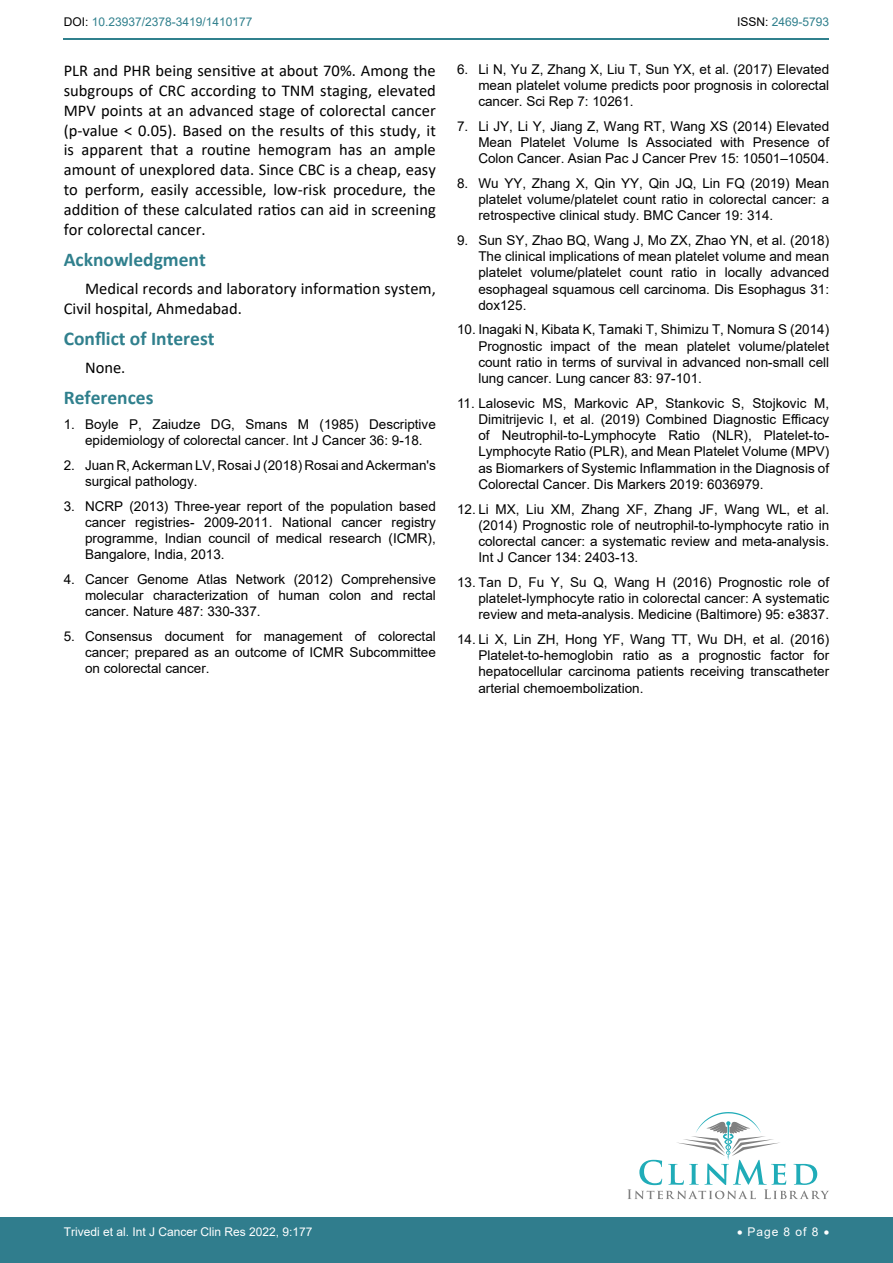
<style>
.page{position:relative;width:893px;height:1263px;background:#fff}
.page>*{position:absolute;margin:0;border:0;box-sizing:border-box;transform-origin:0 0}
.t1{font:700 19.5px "Calibri";color:#30808d}
.t2{font:16.5px/19.8px "Calibri";color:#000;text-align:justify}
.t3{font:13.5px/16.2px "Arial";color:#000;text-align:justify}
.t4{font:12px "Arial";color:#fff}
.t5{font:12px "Arial";color:#30808d}
.s1{color:#000}
</style>
<div class="page">
<div style="left:0;top:1217px;width:893px;height:46px;background:#307d8d"></div>
<hr style="left:64px;top:38px;width:765px;height:2px;background:#30808d">
<svg style="left:627px;top:1112px;width:202px;height:87px"></svg>
<p class="t5" style="left:64px;top:14px;width:190px"><span class="s1">DOI:</span> 10.23937/2378-3419/1410177</p>
<p class="t5" style="left:737px;top:14px;width:94px"><span class="s1">ISSN:</span> 2469-5793</p>
<p class="t2" style="left:64px;top:60px;width:374px">PLR and PHR being sensitive at about 70%. Among the subgroups of CRC according to TNM staging, elevated MPV points at an advanced stage of colorectal cancer (p-value &lt; 0.05). Based on the results of this study, it is apparent that a routine hemogram has an ample amount of unexplored data. Since CBC is a cheap, easy to perform, easily accessible, low-risk procedure, the addition of these calculated ratios can aid in screening for colorectal cancer.</p>
<h1 class="t1" style="left:64px;top:245px;width:144px">Acknowledgment</h1>
<p class="t2" style="left:64px;top:278px;width:374px;text-indent:21px">Medical records and laboratory information system,<br>Civil hospital, Ahmedabad.</p>
<h1 class="t1" style="left:64px;top:324px;width:152px">Conflict of Interest</h1>
<p class="t2" style="left:85px;top:357px;width:42px">None.</p>
<h1 class="t1" style="left:64px;top:384px;width:91px">References</h1>
<p class="t3" style="left:85px;top:416px;width:352px;text-indent:-21px">1. Boyle P, Zaiudze DG, Smans M (1985) Descriptive epidemiology of colorectal cancer. Int J Cancer 36: 9-18.</p>
<p class="t3" style="left:85px;top:457px;width:352px;text-indent:-21px">2. Juan R, Ackerman LV, Rosai J (2018) Rosai and Ackerman's surgical pathology.</p>
<p class="t3" style="left:85px;top:498px;width:352px;text-indent:-21px">3. NCRP (2013) Three-year report of the population based cancer registries- 2009-2011. National cancer registry programme, Indian council of medical research (ICMR), Bangalore, India, 2013.</p>
<p class="t3" style="left:85px;top:571px;width:352px;text-indent:-21px">4. Cancer Genome Atlas Network (2012) Comprehensive molecular characterization of human colon and rectal cancer. Nature 487: 330-337.</p>
<p class="t3" style="left:85px;top:628px;width:352px;text-indent:-21px">5. Consensus document for management of colorectal cancer; prepared as an outcome of ICMR Subcommittee on colorectal cancer.</p>
<p class="t3" style="left:478px;top:61px;width:352px;text-indent:-21px">6. Li N, Yu Z, Zhang X, Liu T, Sun YX, et al. (2017) Elevated mean platelet volume predicts poor prognosis in colorectal cancer. Sci Rep 7: 10261.</p>
<p class="t3" style="left:478px;top:118px;width:352px;text-indent:-21px">7. Li JY, Li Y, Jiang Z, Wang RT, Wang XS (2014) Elevated Mean Platelet Volume Is Associated with Presence of Colon Cancer. Asian Pac J Cancer Prev 15: 10501–10504.</p>
<p class="t3" style="left:478px;top:175px;width:352px;text-indent:-21px">8. Wu YY, Zhang X, Qin YY, Qin JQ, Lin FQ (2019) Mean platelet volume/platelet count ratio in colorectal cancer: a retrospective clinical study. BMC Cancer 19: 314.</p>
<p class="t3" style="left:478px;top:232px;width:352px;text-indent:-21px">9. Sun SY, Zhao BQ, Wang J, Mo ZX, Zhao YN, et al. (2018)<br>The clinical implications of mean platelet volume and mean platelet volume/platelet count ratio in locally advanced esophageal squamous cell carcinoma. Dis Esophagus 31: dox125.</p>
<p class="t3" style="left:478px;top:322px;width:352px;text-indent:-21px">10. Inagaki N, Kibata K, Tamaki T, Shimizu T, Nomura S (2014)<br>Prognostic impact of the mean platelet volume/platelet count ratio in terms of survival in advanced non-small cell lung cancer. Lung cancer 83: 97-101.</p>
<p class="t3" style="left:478px;top:395px;width:352px;text-indent:-21px">11. Lalosevic MS, Markovic AP, Stankovic S, Stojkovic M, Dimitrijevic I, et al. (2019) Combined Diagnostic Efficacy of Neutrophil-to-Lymphocyte Ratio (NLR), Platelet-to-Lymphocyte Ratio (PLR), and Mean Platelet Volume (MPV) as Biomarkers of Systemic Inflammation in the Diagnosis of Colorectal Cancer. Dis Markers 2019: 6036979.</p>
<p class="t3" style="left:478px;top:501px;width:352px;text-indent:-21px">12. Li MX, Liu XM, Zhang XF, Zhang JF, Wang WL, et al. (2014) Prognostic role of neutrophil-to-lymphocyte ratio in colorectal cancer: a systematic review and meta-analysis.<br>Int J Cancer 134: 2403-13.</p>
<p class="t3" style="left:478px;top:574px;width:352px;text-indent:-21px">13. Tan D, Fu Y, Su Q, Wang H (2016) Prognostic role of platelet-lymphocyte ratio in colorectal cancer: A systematic review and meta-analysis. Medicine (Baltimore) 95: e3837.</p>
<p class="t3" style="left:478px;top:631px;width:352px;text-indent:-21px">14. Li X, Lin ZH, Hong YF, Wang TT, Wu DH, et al. (2016)<br>Platelet-to-hemoglobin ratio as a prognostic factor for hepatocellular carcinoma patients receiving transcatheter arterial chemoembolization.</p>
<p class="t4" style="left:64px;top:1223px;width:250px">Trivedi et al. Int J Cancer Clin Res 2022, 9:177</p>
<p class="t4" style="left:737px;top:1223px;width:94px">• Page 8 of 8 •</p>
</div>
